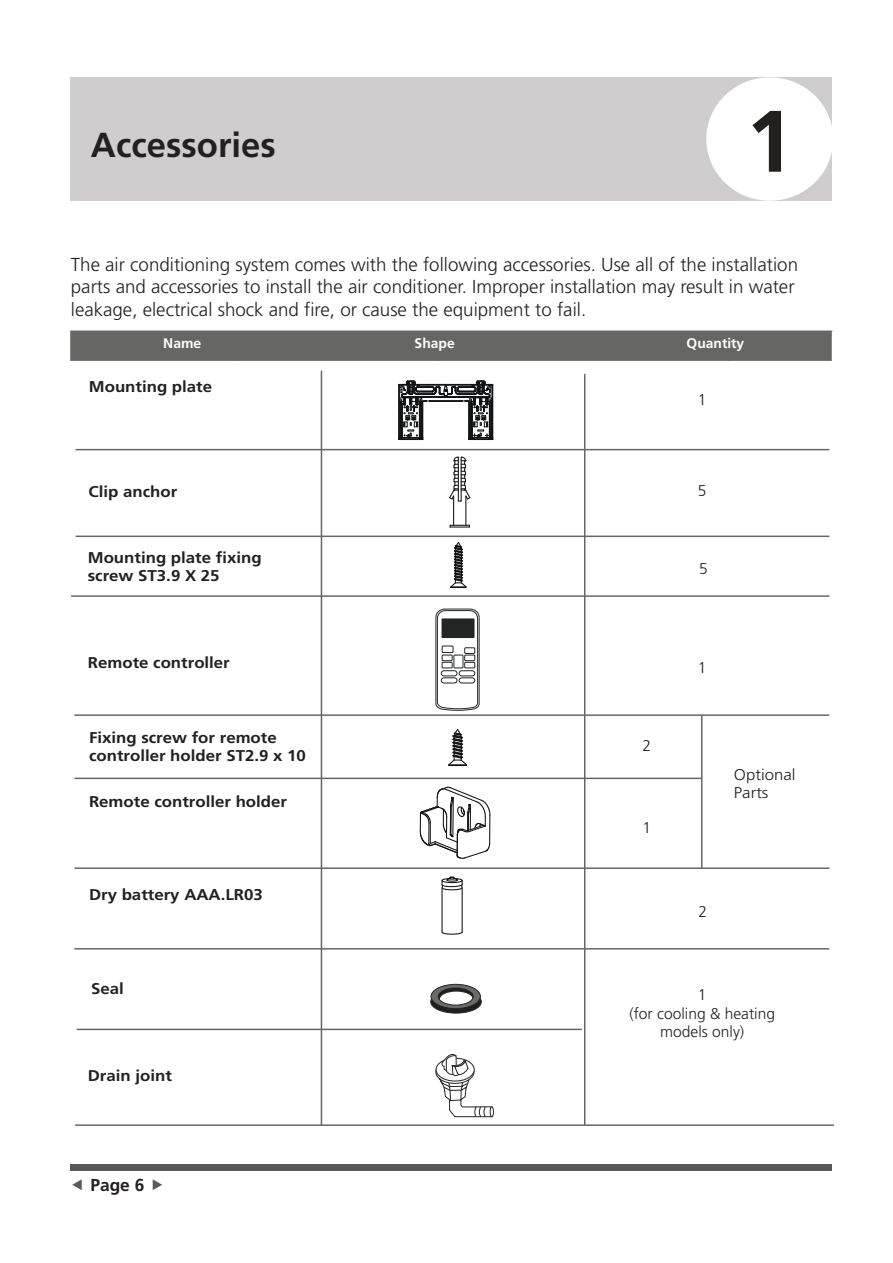
<style>
.page{position:relative;width:893px;height:1263px;background:#fff}
.page>*{position:absolute;margin:0;border:0;box-sizing:border-box;transform-origin:0 0}
.t1{font:700 87px "Frutiger LT Std";color:#232120}
.t2{font:700 34.65px "Frutiger LT Std";color:#232120}
.t3{font:300 18.75px/22.5px "Frutiger";color:#232120}
.t4{font:700 17.4px "Frutiger LT Std";color:#241f1f}
.t5{font:700 15.6px/18.8px "Frutiger LT Std";color:#232120;scale:1.08 1}
.t6{font:300 15.6px/18.8px "Frutiger";color:#232120;text-align:center}
.t7{font:300 15.6px/18.8px "Frutiger";color:#232120;scale:1.08 1}
.t8{font:700 13.8px "Frutiger LT Std";color:#fff}
</style>
<div class="page">
<div style="left:70px;top:331px;width:762px;height:30px;background:#666665"></div>
<hr style="left:321px;top:371px;width:1px;height:754px;background:#666665">
<hr style="left:584px;top:374px;width:1px;height:751px;background:#666665">
<hr style="left:76px;top:536px;width:753px;height:1px;background:#666665">
<hr style="left:76px;top:449px;width:753px;height:1px;background:#666665">
<hr style="left:71px;top:595px;width:758px;height:2px;background:#666665">
<hr style="left:74px;top:714px;width:755px;height:2px;background:#666665">
<hr style="left:701px;top:715px;width:1px;height:153px;background:#666665">
<hr style="left:74px;top:867px;width:755px;height:2px;background:#666665">
<hr style="left:74px;top:778px;width:628px;height:1px;background:#666665">
<hr style="left:74px;top:948px;width:755px;height:1px;background:#666665">
<hr style="left:77px;top:1029px;width:505px;height:1px;background:#666665">
<hr style="left:75px;top:1124px;width:759px;height:2px;background:#666665">
<hr style="left:237px;top:331px;width:2px;height:29px;background:#666665">
<hr style="left:438px;top:331px;width:1px;height:30px;background:#666665">
<hr style="left:728px;top:331px;width:2px;height:30px;background:#666665">
<div style="left:71px;top:77px;width:761px;height:124px;background:#d0cdcf"></div>
<div style="left:706px;top:77px;width:127px;height:124px;background:#fff;border-radius:50%"></div>
<div style="left:490px;top:1106px;width:4px;height:11px;border:1px solid #242425;border-radius:50%"></div>
<svg style="left:397px;top:983px;width:96px;height:135px"></svg>
<svg style="left:436px;top:609px;width:43px;height:101px"></svg>
<svg style="left:441px;top:931px;width:22px;height:4px"></svg>
<hr style="left:462px;top:888px;width:1px;height:44px;background:#141415">
<hr style="left:441px;top:888px;width:2px;height:44px;background:#141415">
<svg style="left:441px;top:876px;width:22px;height:15px"></svg>
<svg style="left:448px;top:729px;width:19px;height:37px"></svg>
<svg style="left:450px;top:542px;width:17px;height:46px"></svg>
<div style="left:71px;top:1164px;width:761px;height:6px;background:#5a5958"></div>
<hr style="left:453px;top:496px;width:1px;height:30px;background:#141415">
<hr style="left:465px;top:496px;width:1px;height:30px;background:#141415">
<svg style="left:450px;top:525px;width:20px;height:3px"></svg>
<svg style="left:449px;top:456px;width:22px;height:46px"></svg>
<svg style="left:419px;top:786px;width:72px;height:73px"></svg>
<svg style="left:398px;top:380px;width:96px;height:60px"></svg>
<h2 class="t2" style="left:91px;top:125px;width:186px">Accessories</h2>
<h1 class="t1" style="left:746px;top:90px;width:50px">1</h1>
<p class="t3" style="left:71px;top:253px;width:729px">The air conditioning system comes with the following accessories. Use all of the installation parts and accessories to install the air conditioner. Improper installation may result in water leakage, electrical shock and fire, or cause the equipment to fail.</p>
<p class="t8" style="left:163px;top:335px;width:40px">Name</p>
<p class="t8" style="left:415px;top:335px;width:42px">Shape</p>
<p class="t8" style="left:687px;top:335px;width:59px">Quantity</p>
<p class="t5" style="left:89px;top:377px;width:116px">Mounting plate</p>
<p class="t5" style="left:89px;top:482px;width:84px">Clip anchor</p>
<p class="t5" style="left:88px;top:548px;width:162px">Mounting plate fixing screw ST3.9 X 25</p>
<p class="t5" style="left:88px;top:654px;width:133px">Remote controller</p>
<p class="t5" style="left:89px;top:728px;width:202px">Fixing screw for remote controller holder ST2.9 x 10</p>
<p class="t5" style="left:89px;top:792px;width:185px">Remote controller holder</p>
<p class="t5" style="left:89px;top:885px;width:162px">Dry battery AAA.LR03</p>
<p class="t5" style="left:91px;top:980px;width:32px">Seal</p>
<p class="t5" style="left:88px;top:1067px;width:79px">Drain joint</p>
<p class="t4" style="left:90px;top:1174px;width:55px">Page 6</p>
<p class="t6" style="left:698px;top:390px;width:10px">1</p>
<p class="t6" style="left:698px;top:482px;width:10px">5</p>
<p class="t6" style="left:699px;top:559px;width:10px">5</p>
<p class="t6" style="left:642px;top:736px;width:10px">2</p>
<p class="t6" style="left:642px;top:818px;width:10px">1</p>
<p class="t6" style="left:698px;top:658px;width:10px">1</p>
<p class="t7" style="left:734px;top:765px;width:59px">Optional<br>Parts</p>
<p class="t6" style="left:698px;top:903px;width:10px">2</p>
<p class="t6" style="left:629px;top:985px;width:147px">1<br>(for cooling &amp; heating models only)</p>
</div>
